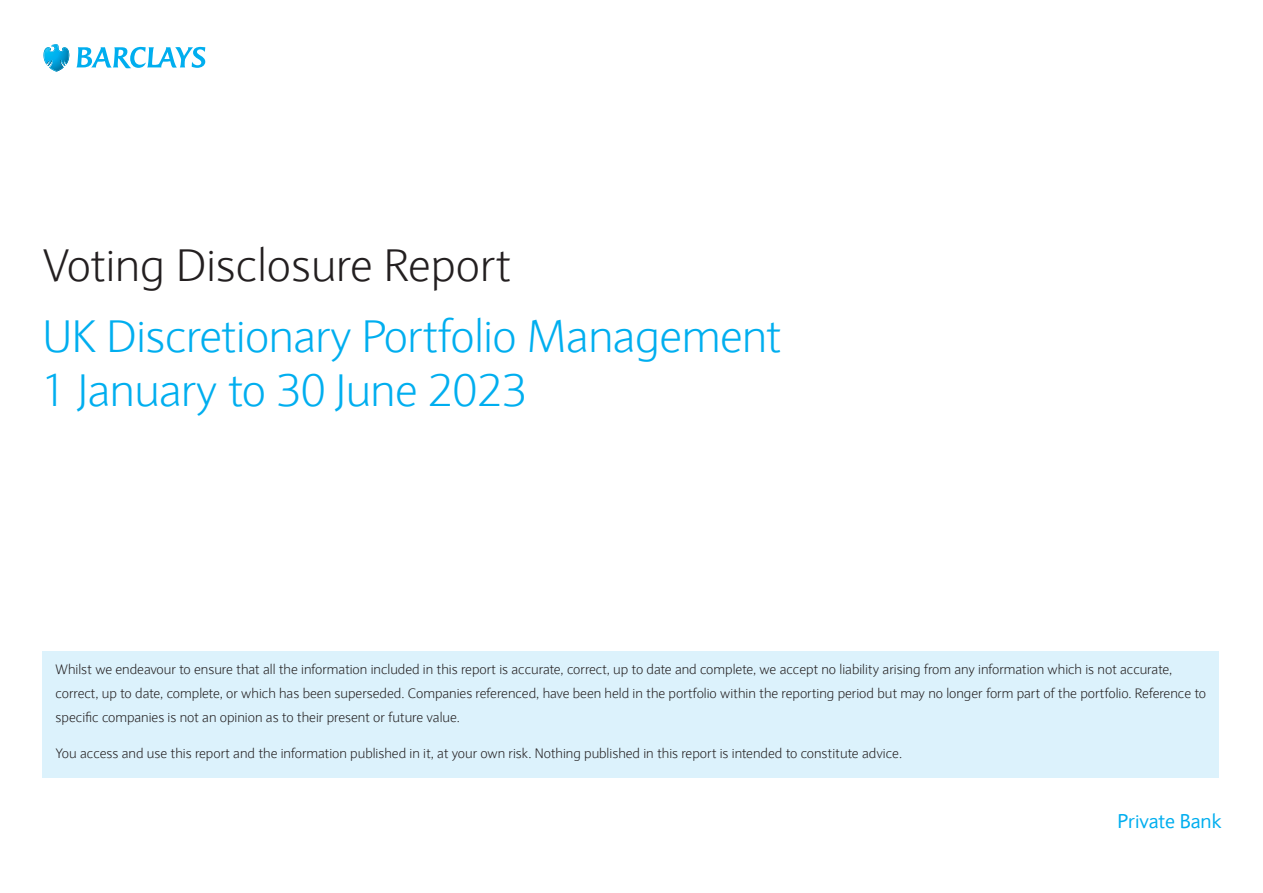
<style>
.page{position:relative;width:1263px;height:893px;background:#fff}
.page>*{position:absolute;margin:0;border:0;box-sizing:border-box;transform-origin:0 0}
.Cover_heading{font:300 45px "Expert Sans";letter-spacing:-.01em;color:#00aeef}
.Cover_heading-2{font:300 45px "Expert Sans";color:#231f20}
.Sub_head_dc{font:19.5px "Expert Sans";color:#00aeef}
.Body_copy_DC{font:300 13.5px/24px "Expert Sans";color:#231f20}
</style>
<div class="page">
<svg style="left:76px;top:47px;width:129px;height:21px"></svg>
<svg style="left:44px;top:44px;width:25px;height:28px"></svg>
<div style="left:43px;top:651px;width:1176px;height:126px;background:#dcf2fc"></div>
<p class="Cover_heading-2" style="left:43px;top:238px;width:470px">Voting Disclosure Report</p>
<p class="Cover_heading" style="left:43px;top:309px;width:740px">UK Discretionary Portfolio Management</p>
<p class="Cover_heading" style="left:43px;top:363px;width:486px">1 January to 30 June 2023</p>
<p class="Body_copy_DC" style="left:56px;top:657px;width:1152px">Whilst we endeavour to ensure that all the information included in this report is accurate, correct, up to date and complete, we accept no liability arising from any information which is not accurate, correct, up to date, complete, or which has been superseded. Companies referenced, have been held in the portfolio within the reporting period but may no longer form part of the portfolio. Reference to specific companies is not an opinion as to their present or future value.</p>
<p class="Body_copy_DC" style="left:56px;top:742px;width:848px">You access and use this report and the information published in it, at your own risk. Nothing published in this report is intended to constitute advice.</p>
<p class="Sub_head_dc" style="left:1117px;top:809px;width:106px">Private Bank</p>
</div>
